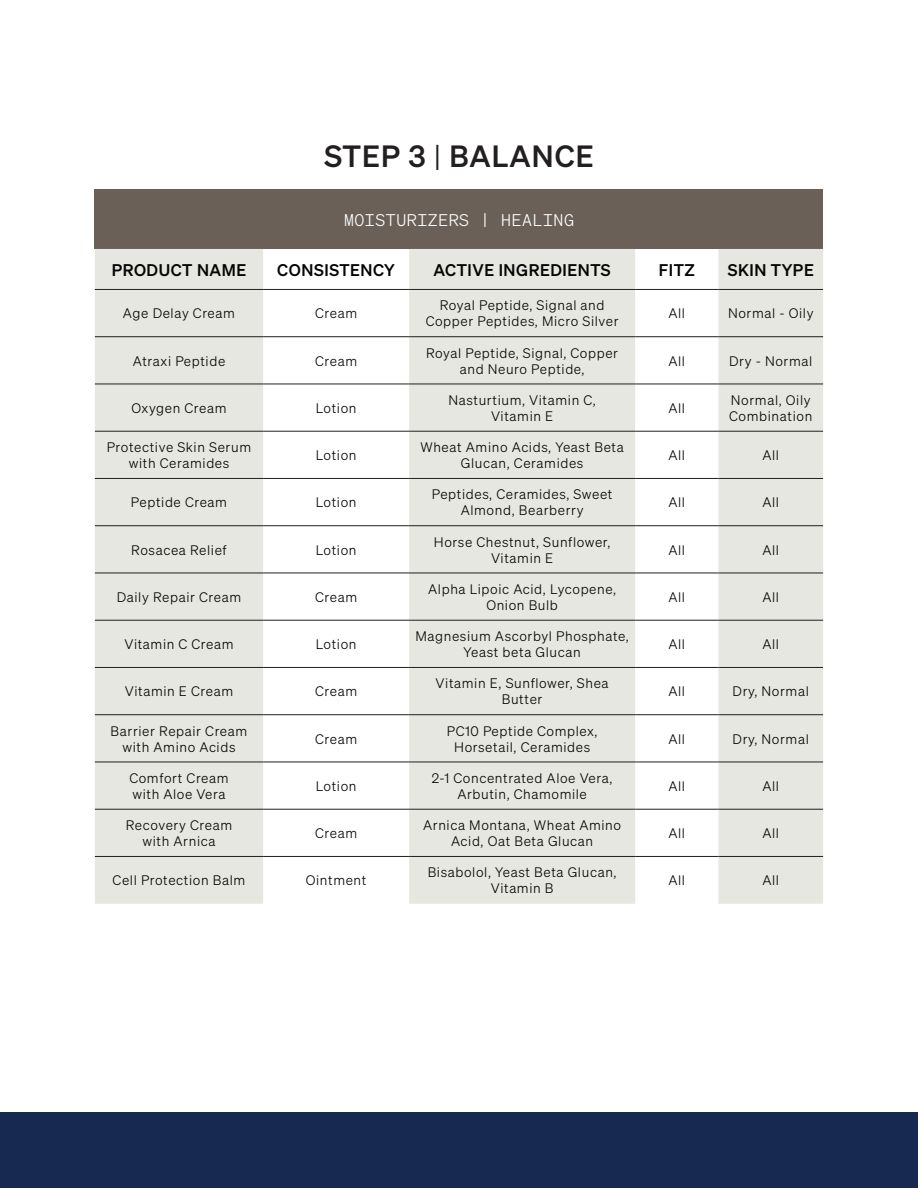
<style>
.page{position:relative;width:918px;height:1188px;background:#fff}
.page>*{position:absolute;margin:0;border:0;box-sizing:border-box;transform-origin:0 0}
.t1{font:30px "Sohne Kraftig";letter-spacing:.035em;color:#231f20}
.t2{font:16.5px "Sohne Kraftig";letter-spacing:.035em;color:#040503}
.t3{font:16.5px "Sohne Mono Leicht";letter-spacing:.035em;color:#fff}
.t4{font:13.5px/16.2px "Sohne Leicht";letter-spacing:.045em;color:#040503;text-align:center}
.s1{font-family:"Sohne Leicht"}
</style>
<div class="page">
<div style="left:0;top:1113px;width:918px;height:75px;background:#172951"></div>
<div style="left:95px;top:189px;width:728px;height:60px;background:#6a6058"></div>
<svg style="left:95px;top:249px;width:728px;height:655px;fill:#e6e7e0"></svg>
<hr style="left:95px;top:336px;width:168px;height:1px;background:#231f20">
<hr style="left:263px;top:336px;width:146px;height:1px;background:#231f20">
<hr style="left:409px;top:336px;width:226px;height:1px;background:#231f20">
<hr style="left:635px;top:336px;width:83px;height:1px;background:#231f20">
<hr style="left:718px;top:336px;width:105px;height:1px;background:#231f20">
<hr style="left:95px;top:384px;width:168px;height:1px;background:#231f20">
<hr style="left:263px;top:384px;width:146px;height:1px;background:#231f20">
<hr style="left:409px;top:384px;width:226px;height:1px;background:#231f20">
<hr style="left:635px;top:384px;width:83px;height:1px;background:#231f20">
<hr style="left:718px;top:384px;width:105px;height:1px;background:#231f20">
<hr style="left:95px;top:431px;width:168px;height:1px;background:#231f20">
<hr style="left:263px;top:431px;width:146px;height:1px;background:#231f20">
<hr style="left:409px;top:431px;width:226px;height:1px;background:#231f20">
<hr style="left:635px;top:431px;width:83px;height:1px;background:#231f20">
<hr style="left:718px;top:431px;width:105px;height:1px;background:#231f20">
<hr style="left:95px;top:478px;width:168px;height:1px;background:#231f20">
<hr style="left:263px;top:478px;width:146px;height:1px;background:#231f20">
<hr style="left:409px;top:478px;width:226px;height:1px;background:#231f20">
<hr style="left:635px;top:478px;width:83px;height:1px;background:#231f20">
<hr style="left:718px;top:478px;width:105px;height:1px;background:#231f20">
<hr style="left:95px;top:525px;width:168px;height:1px;background:#231f20">
<hr style="left:263px;top:525px;width:146px;height:1px;background:#231f20">
<hr style="left:409px;top:525px;width:226px;height:1px;background:#231f20">
<hr style="left:635px;top:525px;width:83px;height:1px;background:#231f20">
<hr style="left:718px;top:525px;width:105px;height:1px;background:#231f20">
<hr style="left:95px;top:573px;width:168px;height:1px;background:#231f20">
<hr style="left:263px;top:573px;width:146px;height:1px;background:#231f20">
<hr style="left:409px;top:573px;width:226px;height:1px;background:#231f20">
<hr style="left:635px;top:573px;width:83px;height:1px;background:#231f20">
<hr style="left:718px;top:573px;width:105px;height:1px;background:#231f20">
<hr style="left:95px;top:620px;width:168px;height:1px;background:#231f20">
<hr style="left:263px;top:620px;width:146px;height:1px;background:#231f20">
<hr style="left:409px;top:620px;width:226px;height:1px;background:#231f20">
<hr style="left:635px;top:620px;width:83px;height:1px;background:#231f20">
<hr style="left:718px;top:620px;width:105px;height:1px;background:#231f20">
<hr style="left:95px;top:667px;width:168px;height:1px;background:#231f20">
<hr style="left:263px;top:667px;width:146px;height:1px;background:#231f20">
<hr style="left:409px;top:667px;width:226px;height:1px;background:#231f20">
<hr style="left:635px;top:667px;width:83px;height:1px;background:#231f20">
<hr style="left:718px;top:667px;width:105px;height:1px;background:#231f20">
<hr style="left:95px;top:714px;width:168px;height:1px;background:#231f20">
<hr style="left:263px;top:714px;width:146px;height:1px;background:#231f20">
<hr style="left:409px;top:714px;width:226px;height:1px;background:#231f20">
<hr style="left:635px;top:714px;width:83px;height:1px;background:#231f20">
<hr style="left:718px;top:714px;width:105px;height:1px;background:#231f20">
<hr style="left:95px;top:762px;width:168px;height:1px;background:#231f20">
<hr style="left:263px;top:762px;width:146px;height:1px;background:#231f20">
<hr style="left:409px;top:762px;width:226px;height:1px;background:#231f20">
<hr style="left:635px;top:762px;width:83px;height:1px;background:#231f20">
<hr style="left:718px;top:762px;width:105px;height:1px;background:#231f20">
<hr style="left:95px;top:809px;width:168px;height:1px;background:#231f20">
<hr style="left:263px;top:809px;width:146px;height:1px;background:#231f20">
<hr style="left:409px;top:809px;width:226px;height:1px;background:#231f20">
<hr style="left:635px;top:809px;width:83px;height:1px;background:#231f20">
<hr style="left:718px;top:809px;width:105px;height:1px;background:#231f20">
<hr style="left:95px;top:856px;width:168px;height:1px;background:#231f20">
<hr style="left:263px;top:856px;width:146px;height:1px;background:#231f20">
<hr style="left:409px;top:856px;width:226px;height:1px;background:#231f20">
<hr style="left:635px;top:856px;width:83px;height:1px;background:#231f20">
<hr style="left:718px;top:856px;width:105px;height:1px;background:#231f20">
<hr style="left:95px;top:289px;width:168px;height:1px;background:#231f20">
<hr style="left:263px;top:289px;width:146px;height:1px;background:#231f20">
<hr style="left:409px;top:289px;width:226px;height:1px;background:#231f20">
<hr style="left:635px;top:289px;width:83px;height:1px;background:#231f20">
<hr style="left:718px;top:289px;width:105px;height:1px;background:#231f20">
<p class="t1" style="left:324px;top:137px;width:271px">STEP 3 <span class="s1">|</span> BALANCE</p>
<p class="t3" style="left:344px;top:210px;width:231px">MOISTURIZERS | HEALING</p>
<p class="t2" style="left:112px;top:260px;width:136px">PRODUCT NAME</p>
<p class="t2" style="left:277px;top:260px;width:119px">CONSISTENCY</p>
<p class="t2" style="left:434px;top:260px;width:179px">ACTIVE INGREDIENTS</p>
<p class="t2" style="left:659px;top:260px;width:38px">FITZ</p>
<p class="t2" style="left:728px;top:260px;width:88px">SKIN TYPE</p>
<p class="t4" style="left:123px;top:305px;width:114px">Age Delay Cream</p>
<p class="t4" style="left:315px;top:305px;width:44px">Cream</p>
<p class="t4" style="left:426px;top:297px;width:194px">Royal Peptide, Signal and<br>Copper Peptides, Micro Silver</p>
<p class="t4" style="left:668px;top:305px;width:18px">All</p>
<p class="t4" style="left:728px;top:305px;width:87px">Normal - Oily</p>
<p class="t4" style="left:133px;top:352px;width:94px">Atraxi Peptide</p>
<p class="t4" style="left:315px;top:352px;width:44px">Cream</p>
<p class="t4" style="left:426px;top:344px;width:194px">Royal Peptide, Signal, Copper and Neuro Peptide,</p>
<p class="t4" style="left:668px;top:352px;width:18px">All</p>
<p class="t4" style="left:729px;top:352px;width:85px">Dry - Normal</p>
<p class="t4" style="left:131px;top:400px;width:97px">Oxygen Cream</p>
<p class="t4" style="left:316px;top:400px;width:42px">Lotion</p>
<p class="t4" style="left:448px;top:392px;width:149px">Nasturtium, Vitamin C,</p>
<p class="t4" style="left:491px;top:408px;width:64px">Vitamin E</p>
<p class="t4" style="left:731px;top:392px;width:81px">Normal, Oily</p>
<p class="t4" style="left:729px;top:408px;width:85px">Combination</p>
<p class="t4" style="left:668px;top:400px;width:18px">All</p>
<p class="t4" style="left:107px;top:439px;width:146px">Protective Skin Serum with Ceramides</p>
<p class="t4" style="left:316px;top:447px;width:42px">Lotion</p>
<p class="t4" style="left:420px;top:439px;width:205px">Wheat Amino Acids, Yeast Beta<br>Glucan, Ceramides</p>
<p class="t4" style="left:668px;top:447px;width:18px">All</p>
<p class="t4" style="left:762px;top:447px;width:18px">All</p>
<p class="t4" style="left:131px;top:494px;width:98px">Peptide Cream</p>
<p class="t4" style="left:316px;top:494px;width:42px">Lotion</p>
<p class="t4" style="left:432px;top:486px;width:182px">Peptides, Ceramides, Sweet<br>Almond, Bearberry</p>
<p class="t4" style="left:668px;top:494px;width:18px">All</p>
<p class="t4" style="left:762px;top:494px;width:18px">All</p>
<p class="t4" style="left:131px;top:541px;width:97px">Rosacea Relief</p>
<p class="t4" style="left:316px;top:541px;width:42px">Lotion</p>
<p class="t4" style="left:434px;top:533px;width:178px">Horse Chestnut, Sunflower,<br>Vitamin E</p>
<p class="t4" style="left:668px;top:541px;width:18px">All</p>
<p class="t4" style="left:762px;top:541px;width:18px">All</p>
<p class="t4" style="left:117px;top:589px;width:126px">Daily Repair Cream</p>
<p class="t4" style="left:315px;top:589px;width:44px">Cream</p>
<p class="t4" style="left:428px;top:581px;width:189px">Alpha Lipoic Acid, Lycopene,<br>Onion Bulb</p>
<p class="t4" style="left:668px;top:589px;width:18px">All</p>
<p class="t4" style="left:762px;top:589px;width:18px">All</p>
<p class="t4" style="left:124px;top:636px;width:111px">Vitamin C Cream</p>
<p class="t4" style="left:316px;top:636px;width:42px">Lotion</p>
<p class="t4" style="left:415px;top:628px;width:215px">Magnesium Ascorbyl Phosphate,<br>Yeast beta Glucan</p>
<p class="t4" style="left:668px;top:636px;width:18px">All</p>
<p class="t4" style="left:762px;top:636px;width:18px">All</p>
<p class="t4" style="left:125px;top:683px;width:110px">Vitamin E Cream</p>
<p class="t4" style="left:315px;top:683px;width:44px">Cream</p>
<p class="t4" style="left:436px;top:675px;width:175px">Vitamin E, Sunflower, Shea<br>Butter</p>
<p class="t4" style="left:668px;top:683px;width:18px">All</p>
<p class="t4" style="left:733px;top:683px;width:78px">Dry, Normal</p>
<p class="t4" style="left:111px;top:722px;width:138px">Barrier Repair Cream with Amino Acids</p>
<p class="t4" style="left:315px;top:730px;width:44px">Cream</p>
<p class="t4" style="left:447px;top:722px;width:152px">PC10 Peptide Complex,<br>Horsetail, Ceramides</p>
<p class="t4" style="left:668px;top:730px;width:18px">All</p>
<p class="t4" style="left:733px;top:730px;width:78px">Dry, Normal</p>
<p class="t4" style="left:129px;top:770px;width:101px;text-align:left">Comfort Cream with Aloe Vera</p>
<p class="t4" style="left:316px;top:778px;width:42px">Lotion</p>
<p class="t4" style="left:432px;top:770px;width:182px">2-1 Concentrated Aloe Vera,<br>Arbutin, Chamomile</p>
<p class="t4" style="left:668px;top:778px;width:18px">All</p>
<p class="t4" style="left:762px;top:778px;width:18px">All</p>
<p class="t4" style="left:126px;top:817px;width:108px">Recovery Cream with Arnica</p>
<p class="t4" style="left:315px;top:825px;width:44px">Cream</p>
<p class="t4" style="left:423px;top:817px;width:199px">Arnica Montana, Wheat Amino<br>Acid, Oat Beta Glucan</p>
<p class="t4" style="left:668px;top:825px;width:18px">All</p>
<p class="t4" style="left:762px;top:825px;width:18px">All</p>
<p class="t4" style="left:113px;top:872px;width:134px">Cell Protection Balm</p>
<p class="t4" style="left:306px;top:872px;width:62px">Ointment</p>
<p class="t4" style="left:428px;top:864px;width:190px">Bisabolol, Yeast Beta Glucan,<br>Vitamin B</p>
<p class="t4" style="left:668px;top:872px;width:18px">All</p>
<p class="t4" style="left:762px;top:872px;width:18px">All</p>
</div>
